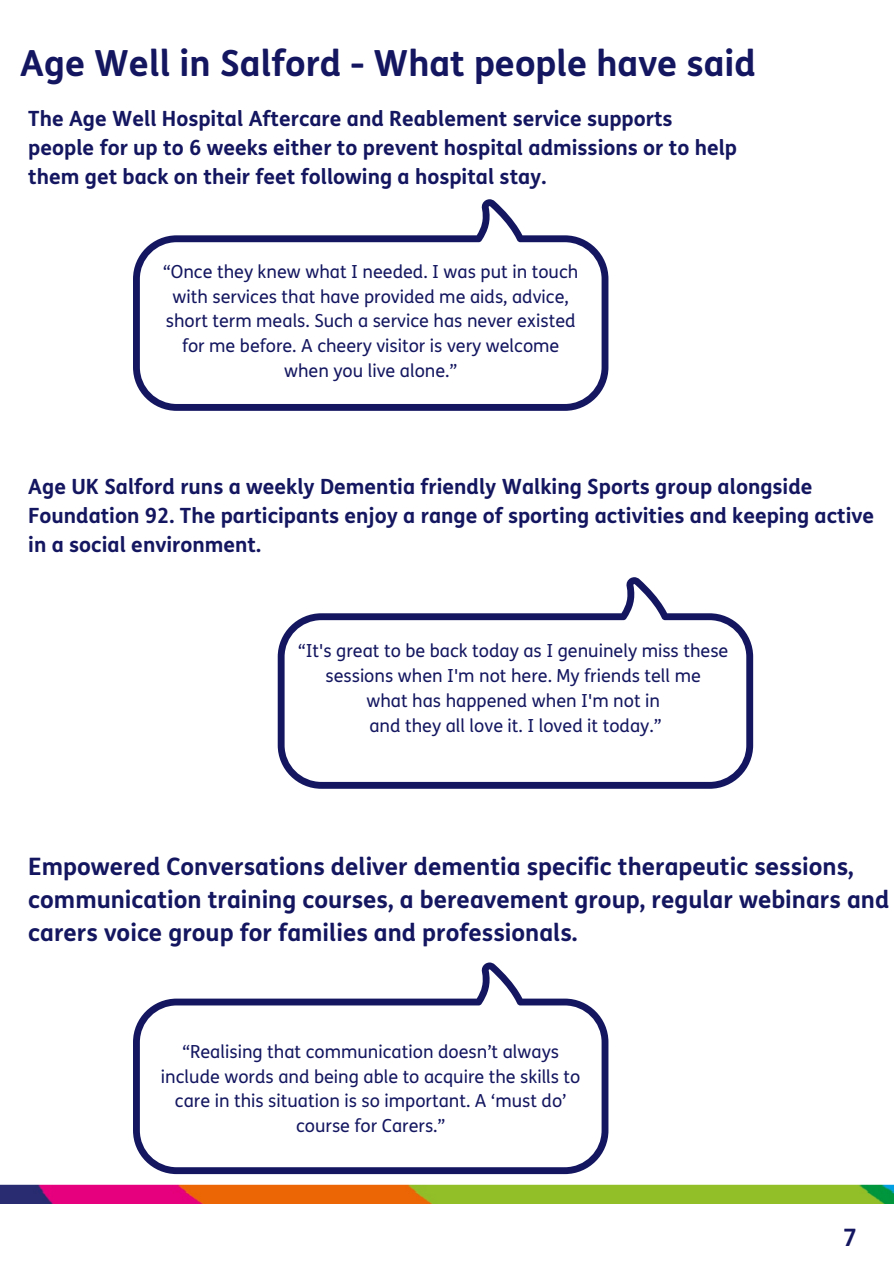
<style>
.page{position:relative;width:894px;height:1264px;background:#fff}
.page>*{position:absolute;margin:0;border:0;box-sizing:border-box;transform-origin:0 0}
.t1{font:700 36px "FS Me";color:#141760}
.t2{font:700 24px/32.7px "FS Me";color:#141760}
.t3{font:700 21px/29.2px "FS Me";color:#141760}
.t4{font:18px/24.8px "FS Me";color:#141760;text-align:center}
</style>
<div class="page">
<img style="left:0;top:1184px;width:893px;height:19px">
<svg style="left:133px;top:199px;width:475px;height:212px"></svg>
<svg style="left:277px;top:577px;width:476px;height:211px"></svg>
<svg style="left:133px;top:962px;width:475px;height:212px"></svg>
<p class="t1" style="left:20px;top:43px;width:736px">Age Well in Salford - What people have said</p>
<h3 class="t3" style="left:28px;top:105px;width:710px">The Age Well Hospital Aftercare and Reablement service supports people for up to 6 weeks either to prevent hospital admissions or to help them get back on their feet following a hospital stay.</h3>
<p class="t4" style="left:163px;top:260px;width:416px">“Once they knew what I needed. I was put in touch with services that have provided me aids, advice, short term meals. Such a service has never existed for me before. A cheery visitor is very welcome when you live alone.”</p>
<p class="t3" style="left:28px;top:472px;width:847px">Age UK Salford runs a weekly Dementia friendly Walking Sports group alongside<br>Foundation 92. The participants enjoy a range of sporting activities and keeping active in a social environment.</p>
<p class="t4" style="left:298px;top:639px;width:432px">“It's great to be back today as I genuinely miss these</p>
<p class="t4" style="left:325px;top:664px;width:377px">sessions when I'm not here. My friends tell me</p>
<p class="t4" style="left:366px;top:688px;width:295px">what has happened when I'm not in</p>
<p class="t4" style="left:369px;top:713px;width:293px">and they all love it. I loved it today.”</p>
<h2 class="t2" style="left:28px;top:851px;width:862px">Empowered Conversations deliver dementia specific therapeutic sessions, communication training courses, a bereavement group, regular webinars and carers voice group for families and professionals.</h2>
<p class="t4" style="left:161px;top:1039px;width:421px">“Realising that communication doesn’t always include words and being able to acquire the skills to care in this situation is so important. A ‘must do’ course for Carers.”</p>
<h3 class="t2" style="left:842px;top:1221px;width:16px">7</h3>
</div>
